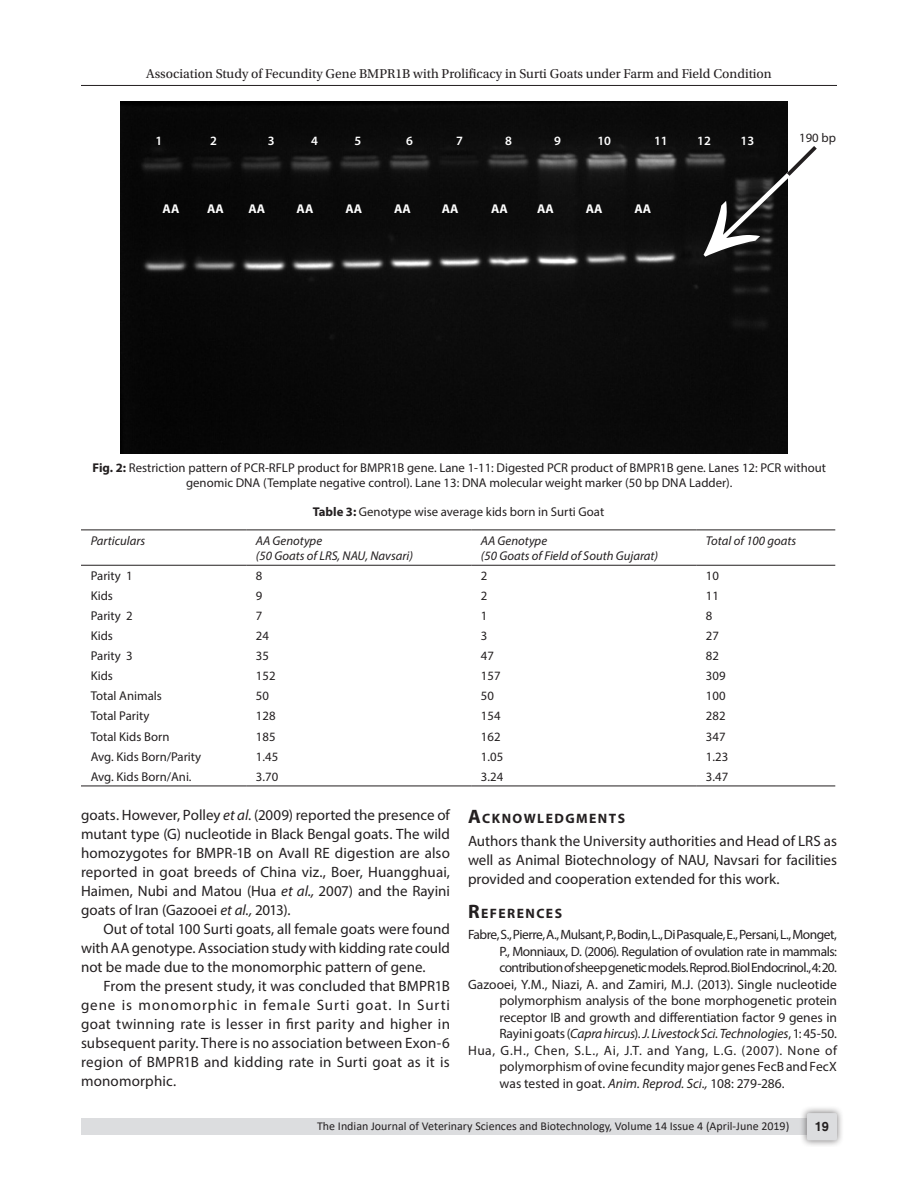
<style>
.page{position:relative;width:918px;height:1188px;background:#fff}
.page>*{position:absolute;margin:0;border:0;box-sizing:border-box;transform-origin:0 0}
.text{font:15px/19px "Myriad Pro";letter-spacing:.005em;color:#231f20;text-align:justify}
.Body_flush{font:15px/18.8px "Myriad Pro";color:#231f20;text-align:justify}
.A{font:700 13.65px "Myriad Pro";letter-spacing:.105em;color:#231f20}
.ref{font:13.5px/16.5px "Myriad Pro";letter-spacing:-.01em;color:#231f20;text-align:justify}
.t1{font:13.5px "Utopia Std";color:#231f20}
.Table_text{font:12.75px "Myriad Pro";color:#231f20}
.fig{font:12.75px/15.3px "Myriad Pro";color:#231f20;text-align:center}
.Table_text-2{font:italic 12.75px "Myriad Pro";color:#231f20}
.Table_text-3{font:700 12.75px "Myriad Pro";color:#fff}
.fig-2{font:600 12.75px "Myriad Pro";color:#fff}
.t2{font:700 12.75px "Helvetica";color:#231f20}
.t3{font:12px "Calibri";color:#231f20}
.s1{font-weight:700}
.s2{font-style:italic}
.s3{font-size:19.5px}
</style>
<div class="page">
<hr style="left:81px;top:85px;width:756px;height:1px;background:#231f20">
<div style="left:81px;top:1119px;width:756px;height:16px;background:#dcdddf"></div>
<div style="left:800px;top:1106px;width:44px;height:41px;background:#231f20;opacity:.61"></div>
<div style="left:807px;top:1113px;width:30px;height:27px;background:#dcdddf;border-radius:2px"></div>
<img style="left:120px;top:102px;width:668px;height:351px">
<hr style="left:81px;top:530px;width:165px;height:1px;background:#231f20">
<hr style="left:246px;top:530px;width:225px;height:1px;background:#231f20">
<hr style="left:471px;top:530px;width:225px;height:1px;background:#231f20">
<hr style="left:696px;top:530px;width:139px;height:1px;background:#231f20">
<hr style="left:81px;top:565px;width:165px;height:1px;background:#231f20">
<hr style="left:246px;top:565px;width:225px;height:1px;background:#231f20">
<hr style="left:471px;top:565px;width:225px;height:1px;background:#231f20">
<hr style="left:696px;top:565px;width:139px;height:1px;background:#231f20">
<hr style="left:81px;top:786px;width:165px;height:1px;background:#231f20">
<hr style="left:246px;top:786px;width:225px;height:1px;background:#231f20">
<hr style="left:471px;top:786px;width:225px;height:1px;background:#231f20">
<hr style="left:696px;top:786px;width:139px;height:1px;background:#231f20">
<svg style="left:704px;top:142px;width:113px;height:115px"></svg>
<p class="t1" style="left:146px;top:66px;width:627px">Association Study of Fecundity Gene BMPR1B with Prolificacy in Surti Goats under Farm and Field Condition</p>
<p class="fig-2" style="left:155px;top:133px;width:8px">1</p>
<p class="fig-2" style="left:210px;top:133px;width:8px">2</p>
<p class="fig-2" style="left:268px;top:133px;width:8px">3</p>
<p class="fig-2" style="left:311px;top:133px;width:8px">4</p>
<p class="fig-2" style="left:354px;top:133px;width:8px">5</p>
<p class="fig-2" style="left:406px;top:133px;width:8px">6</p>
<p class="fig-2" style="left:456px;top:133px;width:8px">7</p>
<p class="fig-2" style="left:505px;top:133px;width:8px">8</p>
<p class="fig-2" style="left:554px;top:133px;width:8px">9</p>
<p class="fig-2" style="left:597px;top:133px;width:15px">10</p>
<p class="fig-2" style="left:654px;top:133px;width:15px">11</p>
<p class="fig-2" style="left:697px;top:133px;width:15px">12</p>
<p class="fig-2" style="left:741px;top:133px;width:15px">13</p>
<p class="Table_text" style="left:799px;top:130px;width:38px">190 bp</p>
<p class="Table_text-3" style="left:163px;top:200px;width:18px">AA</p>
<p class="Table_text-3" style="left:207px;top:200px;width:18px">AA</p>
<p class="Table_text-3" style="left:248px;top:200px;width:18px">AA</p>
<p class="Table_text-3" style="left:297px;top:200px;width:18px">AA</p>
<p class="Table_text-3" style="left:345px;top:200px;width:18px">AA</p>
<p class="Table_text-3" style="left:394px;top:200px;width:18px">AA</p>
<p class="Table_text-3" style="left:442px;top:200px;width:18px">AA</p>
<p class="Table_text-3" style="left:491px;top:200px;width:18px">AA</p>
<p class="Table_text-3" style="left:537px;top:200px;width:18px">AA</p>
<p class="Table_text-3" style="left:586px;top:200px;width:18px">AA</p>
<p class="Table_text-3" style="left:634px;top:200px;width:18px">AA</p>
<p class="fig" style="left:93px;top:460px;width:735px"><span class="s1">Fig. 2:</span> Restriction pattern of PCR-RFLP product for BMPR1B gene. Lane 1-11: Digested PCR product of BMPR1B gene. Lanes 12: PCR without genomic DNA (Template negative control). Lane 13: DNA molecular weight marker (50 bp DNA Ladder).</p>
<p class="Table_text" style="left:313px;top:503px;width:293px"><span class="s1">Table 3:</span> Genotype wise average kids born in Surti Goat</p>
<p class="Table_text-2" style="left:91px;top:533px;width:56px">Particulars</p>
<p class="Table_text-2" style="left:256px;top:533px;width:68px">AA Genotype</p>
<p class="Table_text-2" style="left:256px;top:548px;width:159px">(50 Goats of LRS, NAU, Navsari)</p>
<p class="Table_text-2" style="left:481px;top:533px;width:68px">AA Genotype</p>
<p class="Table_text-2" style="left:481px;top:548px;width:179px">(50 Goats of Field of South Gujarat)</p>
<p class="Table_text-2" style="left:706px;top:533px;width:92px">Total of 100 goats</p>
<p class="Table_text" style="left:91px;top:568px;width:44px">Parity 1</p>
<p class="Table_text" style="left:256px;top:568px;width:8px">8</p>
<p class="Table_text" style="left:481px;top:568px;width:8px">2</p>
<p class="Table_text" style="left:706px;top:568px;width:15px">10</p>
<p class="Table_text" style="left:91px;top:588px;width:24px">Kids</p>
<p class="Table_text" style="left:256px;top:588px;width:8px">9</p>
<p class="Table_text" style="left:481px;top:588px;width:8px">2</p>
<p class="Table_text" style="left:706px;top:588px;width:15px">11</p>
<p class="Table_text" style="left:91px;top:608px;width:44px">Parity 2</p>
<p class="Table_text" style="left:256px;top:608px;width:8px">7</p>
<p class="Table_text" style="left:481px;top:608px;width:8px">1</p>
<p class="Table_text" style="left:706px;top:608px;width:8px">8</p>
<p class="Table_text" style="left:91px;top:628px;width:24px">Kids</p>
<p class="Table_text" style="left:256px;top:628px;width:15px">24</p>
<p class="Table_text" style="left:481px;top:628px;width:8px">3</p>
<p class="Table_text" style="left:706px;top:628px;width:15px">27</p>
<p class="Table_text" style="left:91px;top:648px;width:44px">Parity 3</p>
<p class="Table_text" style="left:256px;top:648px;width:15px">35</p>
<p class="Table_text" style="left:481px;top:648px;width:15px">47</p>
<p class="Table_text" style="left:706px;top:648px;width:15px">82</p>
<p class="Table_text" style="left:91px;top:668px;width:24px">Kids</p>
<p class="Table_text" style="left:256px;top:668px;width:21px">152</p>
<p class="Table_text" style="left:481px;top:668px;width:21px">157</p>
<p class="Table_text" style="left:706px;top:668px;width:21px">309</p>
<p class="Table_text" style="left:91px;top:688px;width:73px">Total Animals</p>
<p class="Table_text" style="left:256px;top:688px;width:15px">50</p>
<p class="Table_text" style="left:481px;top:688px;width:15px">50</p>
<p class="Table_text" style="left:706px;top:688px;width:21px">100</p>
<p class="Table_text" style="left:91px;top:708px;width:60px">Total Parity</p>
<p class="Table_text" style="left:256px;top:708px;width:21px">128</p>
<p class="Table_text" style="left:481px;top:708px;width:21px">154</p>
<p class="Table_text" style="left:706px;top:708px;width:21px">282</p>
<p class="Table_text" style="left:91px;top:728px;width:80px">Total Kids Born</p>
<p class="Table_text" style="left:256px;top:728px;width:21px">185</p>
<p class="Table_text" style="left:481px;top:728px;width:21px">162</p>
<p class="Table_text" style="left:706px;top:728px;width:21px">347</p>
<p class="Table_text" style="left:91px;top:748px;width:112px">Avg. Kids Born/Parity</p>
<p class="Table_text" style="left:256px;top:748px;width:24px">1.45</p>
<p class="Table_text" style="left:481px;top:748px;width:24px">1.05</p>
<p class="Table_text" style="left:706px;top:748px;width:24px">1.23</p>
<p class="Table_text" style="left:91px;top:769px;width:102px">Avg. Kids Born/Ani.</p>
<p class="Table_text" style="left:256px;top:769px;width:24px">3.70</p>
<p class="Table_text" style="left:481px;top:769px;width:24px">3.24</p>
<p class="Table_text" style="left:706px;top:769px;width:24px">3.47</p>
<p class="text" style="left:81px;top:805px;width:371px">goats. However, Polley <span class="s2">et al</span>. (2009) reported the presence of mutant type (G) nucleotide in Black Bengal goats. The wild homozygotes for BMPR-1B on AvaII RE digestion are also reported in goat breeds of China viz., Boer, Huangghuai, Haimen, Nubi and Matou (Hua <span class="s2">et al.,</span> 2007) and the Rayini goats of Iran (Gazooei <span class="s2">et al.,</span> 2013).</p>
<p class="text" style="left:81px;top:919px;width:371px;text-indent:22px">Out of total 100 Surti goats, all female goats were found with AA genotype. Association study with kidding rate could not be made due to the monomorphic pattern of gene.</p>
<p class="text" style="left:81px;top:976px;width:371px;text-indent:22px">From the present study, it was concluded that BMPR1B gene is monomorphic in female Surti goat. In Surti goat twinning rate is lesser in first parity and higher in subsequent parity. There is no association between Exon-6 region of BMPR1B and kidding rate in Surti goat as it is monomorphic.</p>
<p class="A" style="left:468px;top:809px;width:159px"><span class="s3">A</span>CKNOWLEDGMENTS</p>
<p class="Body_flush" style="left:468px;top:832px;width:371px">Authors thank the University authorities and Head of LRS as well as Animal Biotechnology of NAU, Navsari for facilities provided and cooperation extended for this work.</p>
<p class="A" style="left:468px;top:905px;width:96px"><span class="s3">R</span>EFERENCES</p>
<p class="ref" style="left:500px;top:926px;width:339px;text-indent:-32px">Fabre, S., Pierre, A., Mulsant, P., Bodin, L., Di Pasquale, E., Persani, L., Monget, P., Monniaux, D. (2006). Regulation of ovulation rate in mammals: contribution of sheep genetic models. Reprod. Biol Endocrinol., 4: 20.</p>
<p class="ref" style="left:500px;top:976px;width:339px;text-indent:-32px">Gazooei, Y.M., Niazi, A. and Zamiri, M.J. (2013). Single nucleotide polymorphism analysis of the bone morphogenetic protein receptor IB and growth and differentiation factor 9 genes in Rayini goats (<span class="s2">Capra hircus</span>). <span class="s2">J. Livestock Sci. Technologies</span>, 1: 45-50.</p>
<p class="ref" style="left:500px;top:1042px;width:339px;text-indent:-32px">Hua, G.H., Chen, S.L., Ai, J.T. and Yang, L.G. (2007). None of polymorphism of ovine fecundity major genes FecB and FecX was tested in goat. <span class="s2">Anim. Reprod. Sci.,</span> 108: 279-286.</p>
<p class="t3" style="left:317px;top:1117px;width:474px">The Indian Journal of Veterinary Sciences and Biotechnology, Volume 14 Issue 4 (April-June 2019)</p>
<p class="t2" style="left:815px;top:1119px;width:16px">19</p>
</div>
